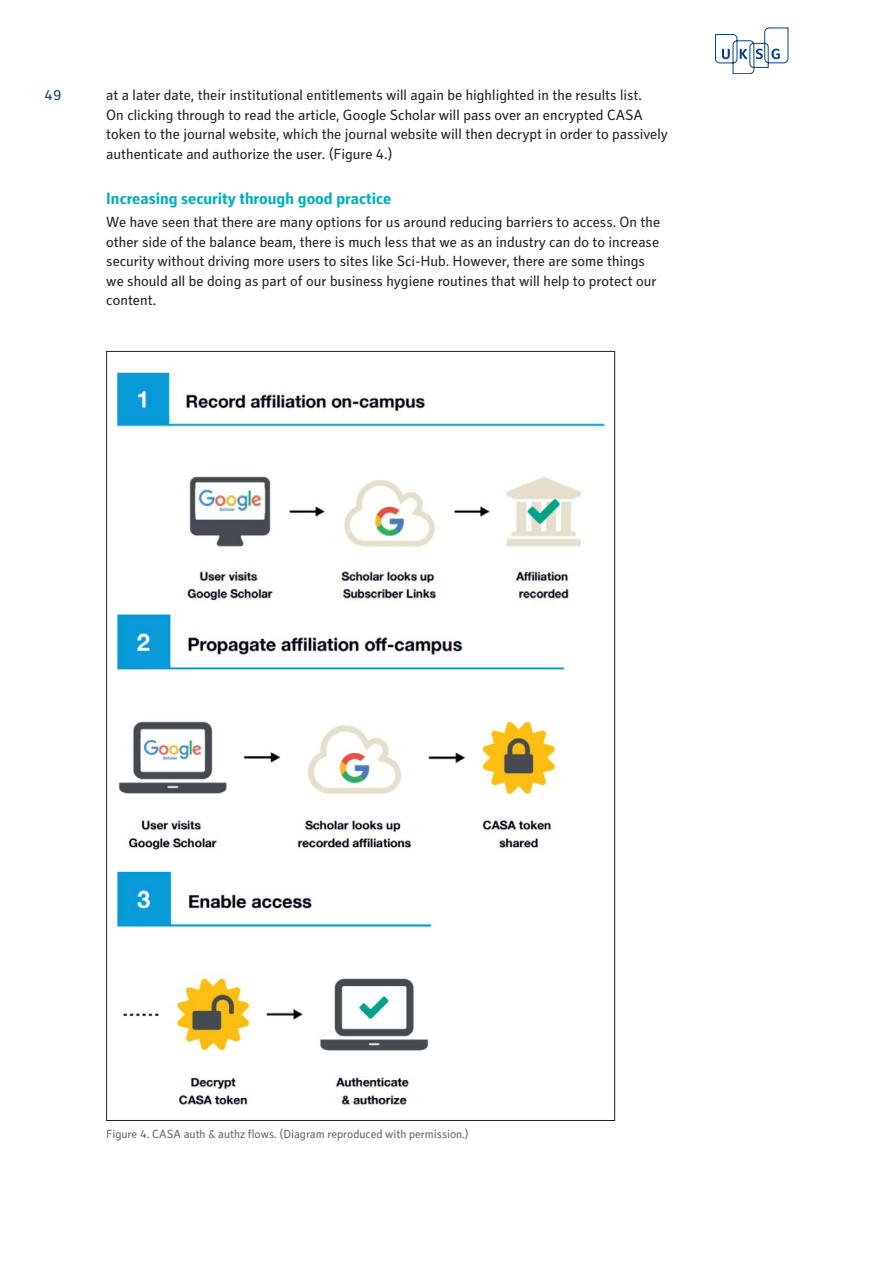
<style>
.page{position:relative;width:893px;height:1263px;background:#fff}
.page>*{position:absolute;margin:0;border:0;box-sizing:border-box;transform-origin:0 0}
.B-Style_Heading{font:700 16.5px "Secca Std";color:#00b0bc}
.Body{font:15px/19.5px "Secca Std";color:#231f20}
.t1{font:15px "Secca Std";color:#014081}
.t2{font:12px "Secca Std";color:#636366}
</style>
<div class="page">
<svg style="left:715px;top:28px;width:73px;height:46px"></svg>
<img style="left:117px;top:367px;width:487px;height:737px">
<p class="t1" style="left:45px;top:87px;width:19px">49</p>
<p class="Body" style="left:106px;top:86px;width:563px">at a later date, their institutional entitlements will again be highlighted in the results list.<br>On clicking through to read the article, Google Scholar will pass over an encrypted CASA token to the journal website, which the journal website will then decrypt in order to passively authenticate and authorize the user. (Figure 4.)</p>
<p class="B-Style_Heading" style="left:106px;top:189px;width:286px">Increasing security through good practice</p>
<p class="Body" style="left:106px;top:213px;width:555px">We have seen that there are many options for us around reducing barriers to access. On the other side of the balance beam, there is much less that we as an industry can do to increase security without driving more users to sites like Sci-Hub. However, there are some things we should all be doing as part of our business hygiene routines that will help to protect our content.</p>
<p class="t2" style="left:106px;top:1127px;width:364px">Figure 4. CASA auth &amp; authz flows. (Diagram reproduced with permission.)</p>
</div>
